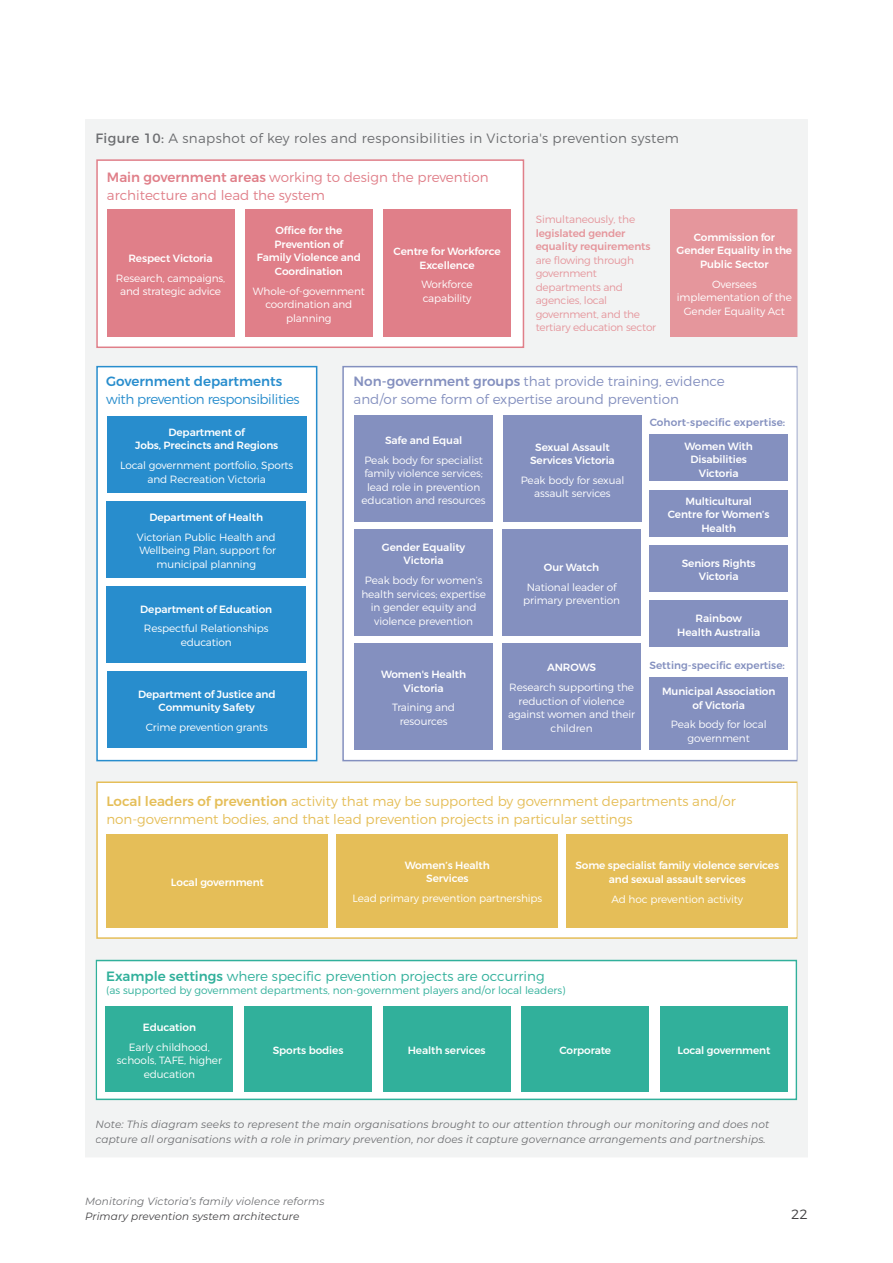
<style>
.page{position:relative;width:893px;height:1263px;background:#fff}
.page>*{position:absolute;margin:0;border:0;box-sizing:border-box;transform-origin:0 0}
.t1{font:300 13.5px/18px "Montserrat";color:#e5be58}
.t2{font:300 13.5px/18px "Montserrat";color:#8490bf}
.t3{font:300 13.5px "Montserrat";letter-spacing:.025em;color:#6d6e71}
.t4{font:300 13.5px/18px "Montserrat";color:#e07f89}
.t5{font:300 13.5px "Montserrat";color:#31b09b}
.t6{font:300 13.5px "Montserrat";letter-spacing:-.03em;color:#288dcd}
.t7{font:500 13.5px "Montserrat";color:#288dcd}
.t8{font:300 13.5px "Montserrat";color:#414042}
.t9{font:300 10.5px/13.5px "Montserrat";letter-spacing:-.01em;color:#fff;text-align:center}
.t10{font:500 10.5px/13.5px "Montserrat";letter-spacing:-.01em;color:#fff;text-align:center}
.t11{font:italic 10.5px/15px "Montserrat";letter-spacing:.01em;color:#6d6e71}
.t12{font:300 10.5px/13.5px "Montserrat";letter-spacing:-.02em;color:#e5969c}
.t13{font:300 10.5px "Montserrat";color:#31b09b}
.t14{font:500 10.5px "Montserrat";color:#8490bf}
.t15{font:500 10.5px/13.5px "Montserrat";letter-spacing:-.01em;color:#e5969c}
.t16{font:italic 10.5px "Montserrat";letter-spacing:.01em;color:#414042}
.s1{font-weight:400}
.s2{font-weight:500}
</style>
<div class="page">
<div style="left:90px;top:124px;width:713px;height:1028px;background:#f2f3f3"></div>
<div style="left:96px;top:781px;width:702px;height:158px;background:#fff;border:2px solid #e5be58"></div>
<div style="left:107px;top:834px;width:221px;height:93px;background:#e5be58"></div>
<div style="left:567px;top:834px;width:221px;height:94px;background:#e5be58"></div>
<div style="left:337px;top:834px;width:221px;height:93px;background:#e5be58"></div>
<div style="left:96px;top:366px;width:221px;height:395px;background:#fff;border:2px solid #288dcd"></div>
<div style="left:107px;top:416px;width:200px;height:76px;background:#288dcd"></div>
<div style="left:106px;top:501px;width:200px;height:76px;background:#288dcd"></div>
<div style="left:106px;top:586px;width:200px;height:76px;background:#288dcd"></div>
<div style="left:96px;top:159px;width:428px;height:189px;background:#fff;border:2px solid #e07f89"></div>
<div style="left:107px;top:210px;width:127px;height:127px;background:#e07f89"></div>
<div style="left:383px;top:210px;width:128px;height:127px;background:#e07f89"></div>
<div style="left:245px;top:209px;width:128px;height:127px;background:#e07f89"></div>
<div style="left:671px;top:209px;width:127px;height:127px;background:#e5969c"></div>
<svg style="left:342px;top:365px;width:455px;height:397px"></svg>
<div style="left:355px;top:416px;width:138px;height:106px;background:#8490bf"></div>
<div style="left:355px;top:529px;width:138px;height:107px;background:#8490bf"></div>
<div style="left:650px;top:677px;width:138px;height:72px;background:#8490bf"></div>
<div style="left:503px;top:416px;width:139px;height:106px;background:#8490bf"></div>
<div style="left:355px;top:643px;width:138px;height:106px;background:#8490bf"></div>
<div style="left:502px;top:529px;width:139px;height:107px;background:#8490bf"></div>
<div style="left:502px;top:643px;width:139px;height:106px;background:#8490bf"></div>
<div style="left:650px;top:435px;width:138px;height:46px;background:#8490bf"></div>
<div style="left:650px;top:490px;width:138px;height:47px;background:#8490bf"></div>
<div style="left:650px;top:545px;width:138px;height:47px;background:#8490bf"></div>
<div style="left:650px;top:600px;width:138px;height:47px;background:#8490bf"></div>
<div style="left:96px;top:960px;width:701px;height:140px;background:#fff;border:2px solid #31b09b"></div>
<div style="left:106px;top:1007px;width:127px;height:85px;background:#31b09b"></div>
<div style="left:244px;top:1007px;width:128px;height:85px;background:#31b09b"></div>
<div style="left:383px;top:1007px;width:128px;height:85px;background:#31b09b"></div>
<div style="left:521px;top:1007px;width:128px;height:85px;background:#31b09b"></div>
<div style="left:660px;top:1007px;width:128px;height:85px;background:#31b09b"></div>
<div style="left:107px;top:671px;width:200px;height:76px;background:#288dcd"></div>
<div style="left:85px;top:119px;width:723px;height:1038px;border:10px solid #f2f3f3"></div>
<p class="t3" style="left:96px;top:130px;width:585px"><span class="s1">Figure 10:</span> A snapshot of key roles and responsibilities in Victoria's prevention system</p>
<p class="t4" style="left:107px;top:167px;width:383px"><span class="s2">Main government areas</span> working to design the prevention architecture and lead the system</p>
<p class="t10" style="left:128px;top:251px;width:86px">Respect Victoria</p>
<p class="t9" style="left:116px;top:271px;width:111px">Research, campaigns, and strategic advice</p>
<p class="t10" style="left:257px;top:224px;width:106px">Office for the<br>Prevention of<br>Family Violence and<br>Coordination</p>
<p class="t9" style="left:253px;top:284px;width:113px">Whole-of-government coordination and planning</p>
<p class="t10" style="left:394px;top:245px;width:108px">Centre for Workforce<br>Excellence</p>
<p class="t9" style="left:421px;top:278px;width:53px;text-align:left">Workforce capability</p>
<p class="t12" style="left:536px;top:212px;width:101px">Simultaneously, the</p>
<p class="t15" style="left:536px;top:226px;width:116px">legislated gender equality requirements</p>
<p class="t12" style="left:536px;top:253px;width:122px">are flowing through government departments and agencies, local government, and the tertiary education sector</p>
<p class="t10" style="left:677px;top:230px;width:117px">Commission for<br>Gender Equality in the<br>Public Sector</p>
<p class="t9" style="left:677px;top:277px;width:117px">Oversees implementation of the<br>Gender Equality Act</p>
<p class="t7" style="left:106px;top:373px;width:178px">Government departments</p>
<p class="t6" style="left:106px;top:391px;width:195px">with prevention responsibilities</p>
<p class="t10" style="left:135px;top:425px;width:145px">Department of<br>Jobs, Precincts and Regions</p>
<p class="t9" style="left:120px;top:458px;width:175px">Local government portfolio, Sports and Recreation Victoria</p>
<p class="t10" style="left:149px;top:510px;width:115px">Department of Health</p>
<p class="t9" style="left:137px;top:530px;width:141px">Victorian Public Health and<br>Wellbeing Plan, support for municipal planning</p>
<p class="t10" style="left:140px;top:602px;width:133px">Department of Education</p>
<p class="t9" style="left:144px;top:622px;width:126px">Respectful Relationships education</p>
<p class="t10" style="left:138px;top:687px;width:139px">Department of Justice and<br>Community Safety</p>
<p class="t9" style="left:146px;top:720px;width:124px">Crime prevention grants</p>
<p class="t2" style="left:354px;top:372px;width:373px"><span class="s2">Non-government groups</span> that provide training, evidence and/or some form of expertise around prevention</p>
<p class="t10" style="left:385px;top:433px;width:79px">Safe and Equal</p>
<p class="t9" style="left:362px;top:453px;width:126px">Peak body for specialist family violence services; lead role in prevention education and resources</p>
<p class="t10" style="left:382px;top:540px;width:85px">Gender Equality<br>Victoria</p>
<p class="t9" style="left:361px;top:573px;width:126px">Peak body for women’s health services; expertise in gender equity and violence prevention</p>
<p class="t14" style="left:650px;top:416px;width:137px">Cohort-specific expertise:</p>
<p class="t10" style="left:685px;top:439px;width:70px">Women With<br>Disabilities<br>Victoria</p>
<p class="t10" style="left:668px;top:494px;width:103px">Multicultural<br>Centre for Women’s<br>Health</p>
<p class="t10" style="left:682px;top:556px;width:75px">Seniors Rights<br>Victoria</p>
<p class="t10" style="left:677px;top:612px;width:84px">Rainbow<br>Health Australia</p>
<p class="t10" style="left:530px;top:440px;width:86px">Sexual Assault<br>Services Victoria</p>
<p class="t9" style="left:521px;top:473px;width:105px">Peak body for sexual assault services</p>
<p class="t10" style="left:544px;top:560px;width:57px">Our Watch</p>
<p class="t9" style="left:523px;top:580px;width:98px">National leader of primary prevention</p>
<p class="t10" style="left:381px;top:667px;width:87px">Women's Health<br>Victoria</p>
<p class="t9" style="left:392px;top:701px;width:64px">Training and resources</p>
<p class="t10" style="left:547px;top:661px;width:51px">ANROWS</p>
<p class="t9" style="left:508px;top:680px;width:129px">Research supporting the reduction of violence against women and their children</p>
<p class="t14" style="left:649px;top:658px;width:137px">Setting-specific expertise:</p>
<p class="t10" style="left:662px;top:684px;width:115px">Municipal Association of Victoria</p>
<p class="t9" style="left:671px;top:718px;width:97px">Peak body for local government</p>
<p class="t1" style="left:106px;top:791px;width:631px"><span class="s2">Local leaders of prevention</span> activity that may be supported by government departments and/or non-government bodies, and that lead prevention projects in particular settings</p>
<p class="t10" style="left:171px;top:875px;width:94px">Local government</p>
<p class="t10" style="left:405px;top:858px;width:87px">Women’s Health<br>Services</p>
<p class="t9" style="left:352px;top:892px;width:191px">Lead primary prevention partnerships</p>
<p class="t10" style="left:575px;top:859px;width:205px">Some specialist family violence services and sexual assault services</p>
<p class="t9" style="left:612px;top:892px;width:133px">Ad hoc prevention activity</p>
<p class="t5" style="left:106px;top:968px;width:440px"><span class="s2">Example settings</span> where specific prevention projects are occurring</p>
<p class="t13" style="left:106px;top:984px;width:461px">(as supported by government departments, non-government players and/or local leaders)</p>
<p class="t10" style="left:143px;top:1020px;width:55px">Education</p>
<p class="t9" style="left:117px;top:1040px;width:106px">Early childhood, schools, TAFE, higher education</p>
<p class="t10" style="left:273px;top:1044px;width:72px">Sports bodies</p>
<p class="t10" style="left:408px;top:1044px;width:79px">Health services</p>
<p class="t10" style="left:559px;top:1044px;width:53px">Corporate</p>
<p class="t10" style="left:677px;top:1044px;width:94px">Local government</p>
<p class="t11" style="left:96px;top:1116px;width:675px">Note: This diagram seeks to represent the main organisations brought to our attention through our monitoring and does not capture all organisations with a role in primary prevention, nor does it capture governance arrangements and partnerships.</p>
<p class="t11" style="left:85px;top:1194px;width:241px">Monitoring Victoria’s family violence reforms</p>
<p class="t16" style="left:85px;top:1209px;width:216px">Primary prevention system architecture</p>
<p class="t8" style="left:791px;top:1206px;width:18px">22</p>
</div>
